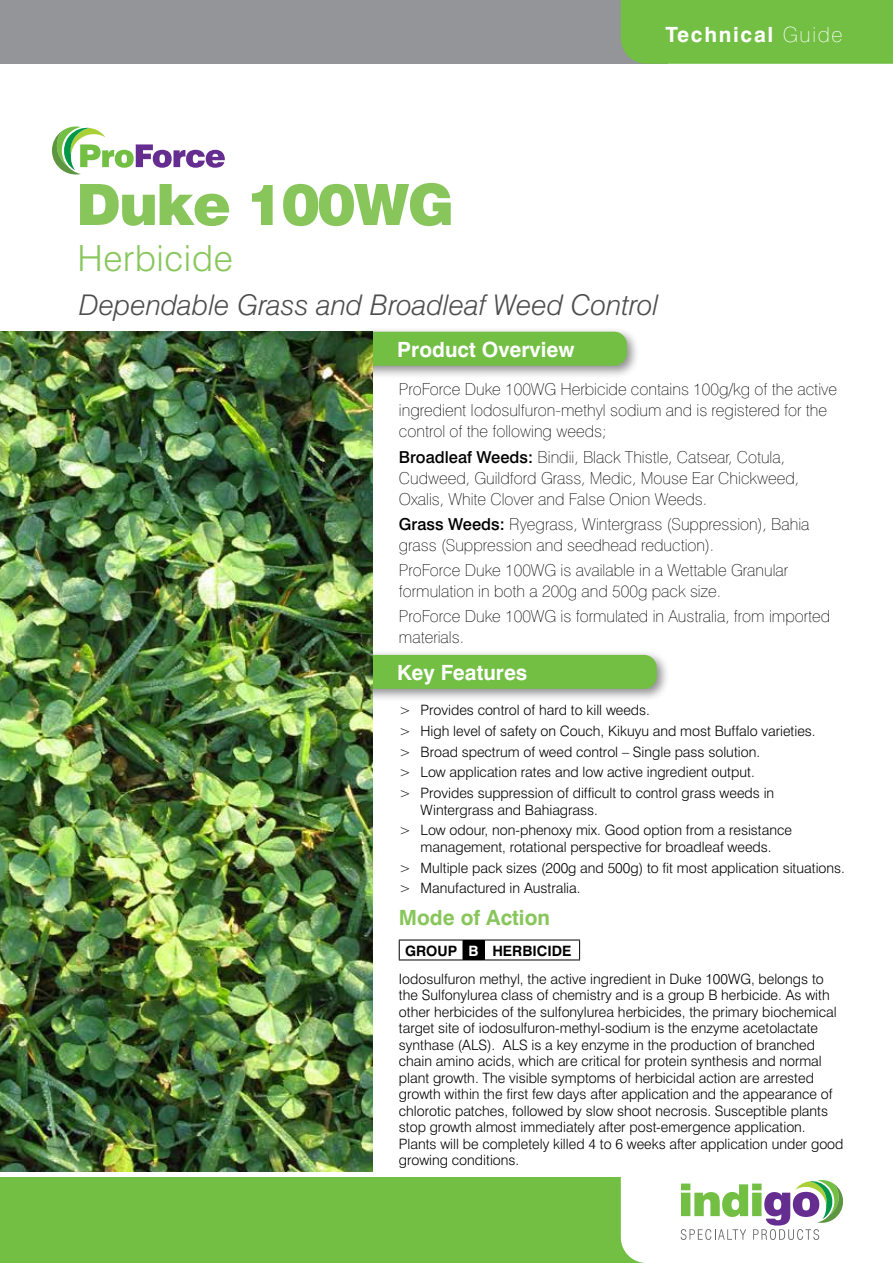
<style>
.page{position:relative;width:893px;height:1263px;background:#fff}
.page>*{position:absolute;margin:0;border:0;box-sizing:border-box;transform-origin:0 0}
.t1{font:900 57px "Swiss 721 BT";letter-spacing:-.03em;color:#88c65b}
.t2{font:300 36px "Swiss 721 BT";letter-spacing:.02em;color:#88c65b}
.t3{font:italic 300 28.5px "Swiss 721 BT";color:#4d4d4f}
.t4{font:700 21px "Swiss 721 BT";color:#fff}
.t5{font:700 21px "Swiss 721 BT";letter-spacing:.08em;color:#fff}
.t6{font:700 21px "Swiss 721 BT";color:#88c65b}
.t7{font:100 16.5px/21px "Swiss 721 BT";color:#000}
.t8{font:300 14.25px/16.5px "Swiss 721 BT";color:#000}
.s1{font-weight:100}
.s2{font-weight:500}
.s3{font-weight:700}
.s4{font-weight:700;color:#fff}
</style>
<div class="page">
<div style="left:350px;top:327px;width:291px;height:52px;background:#000;opacity:.45"></div>
<div style="left:355px;top:332px;width:272px;height:34px;background:#72bf44;border-radius:13px"></div>
<div style="left:350px;top:650px;width:320px;height:52px;background:#000;opacity:.45"></div>
<div style="left:355px;top:655px;width:302px;height:34px;background:#72bf44;border-radius:13px"></div>
<div style="left:0;top:0;width:668px;height:64px;background:#939598"></div>
<div style="left:621px;top:0;width:272px;height:64px;background:#72bf44"></div>
<div style="left:0;top:1178px;width:893px;height:85px;background:#72bf44"></div>
<svg style="left:621px;top:1178px;width:272px;height:85px;background:#e5ebe3"></svg>
<svg style="left:52px;top:126px;width:173px;height:48px"></svg>
<hr style="left:399px;top:940px;width:64px;height:1px;background:#000">
<svg style="left:399px;top:940px;width:1px;height:19px"></svg>
<hr style="left:484px;top:940px;width:96px;height:1px;background:#000">
<svg style="left:579px;top:940px;width:1px;height:19px"></svg>
<hr style="left:399px;top:959px;width:64px;height:1px;background:#000">
<hr style="left:484px;top:959px;width:96px;height:1px;background:#000">
<svg style="left:463px;top:940px;width:22px;height:20px"></svg>
<img style="left:0;top:332px;width:373px;height:839px">
<h3 class="t5" style="left:665px;top:22px;width:179px">Technical <span class="s1">Guide</span></h3>
<h1 class="t1" style="left:76px;top:170px;width:380px">Duke 100WG</h1>
<h2 class="t2" style="left:77px;top:237px;width:157px">Herbicide</h2>
<h3 class="t3" style="left:79px;top:288px;width:581px">Dependable Grass and Broadleaf Weed Control</h3>
<h3 class="t4" style="left:397px;top:337px;width:179px">Product Overview</h3>
<p class="t7" style="left:399px;top:379px;width:440px">ProForce Duke 100WG Herbicide contains 100g/kg of the active ingredient Iodosulfuron-methyl sodium and is registered for the control of the following weeds;</p>
<p class="t7" style="left:399px;top:446px;width:402px"><span class="s2">Broadleaf Weeds:</span> Bindii, Black Thistle, Catsear, Cotula,<br>Cudweed, Guildford Grass, Medic, Mouse Ear Chickweed,<br>Oxalis, White Clover and False Onion Weeds.</p>
<p class="t7" style="left:399px;top:513px;width:412px"><span class="s2">Grass Weeds:</span> Ryegrass, Wintergrass (Suppression), Bahia grass (Suppression and seedhead reduction).</p>
<p class="t7" style="left:399px;top:560px;width:391px">ProForce Duke 100WG is available in a Wettable Granular formulation in both a 200g and 500g pack size.</p>
<p class="t7" style="left:399px;top:606px;width:433px">ProForce Duke 100WG is formulated in Australia, from imported materials.</p>
<h3 class="t4" style="left:397px;top:660px;width:132px">Key Features</h3>
<p class="t8" style="left:399px;top:699px;width:418px;line-height:20.7px">&gt; Provides control of hard to kill weeds.<br>&gt; High level of safety on Couch, Kikuyu and most Buffalo varieties. &gt; Broad spectrum of weed control – Single pass solution.<br>&gt; Low application rates and low active ingredient output.<br>&gt; Provides suppression of difficult to control grass weeds in</p>
<p class="t8" style="left:399px;top:799px;width:394px;line-height:20.7px;text-indent:21px">Wintergrass and Bahiagrass.<br>&gt; Low odour, non-phenoxy mix. Good option from a resistance</p>
<p class="t8" style="left:399px;top:836px;width:447px;line-height:20.7px;text-indent:21px">management, rotational perspective for broadleaf weeds.<br>&gt; Multiple pack sizes (200g and 500g) to fit most application situations. &gt; Manufactured in Australia.</p>
<h3 class="t6" style="left:399px;top:905px;width:153px">Mode of Action</h3>
<p class="t8" style="left:399px;top:936px;width:426px;line-height:27.9px;text-indent:6px"><span class="s3">GROUP</span> <span class="s4">B</span> <span class="s3">HERBICIDE<br></span>Iodosulfuron methyl, the active ingredient in Duke 100WG, belongs to</p>
<p class="t8" style="left:399px;top:987px;width:446px">the Sulfonylurea class of chemistry and is a group B herbicide. As with other herbicides of the sulfonylurea herbicides, the primary biochemical target site of iodosulfuron-methyl-sodium is the enzyme acetolactate synthase (ALS). ALS is a key enzyme in the production of branched chain amino acids, which are critical for protein synthesis and normal plant growth. The visible symptoms of herbicidal action are arrested growth within the first few days after application and the appearance of chlorotic patches, followed by slow shoot necrosis. Susceptible plants stop growth almost immediately after post-emergence application.<br>Plants will be completely killed 4 to 6 weeks after application under good growing conditions.</p>
</div>
